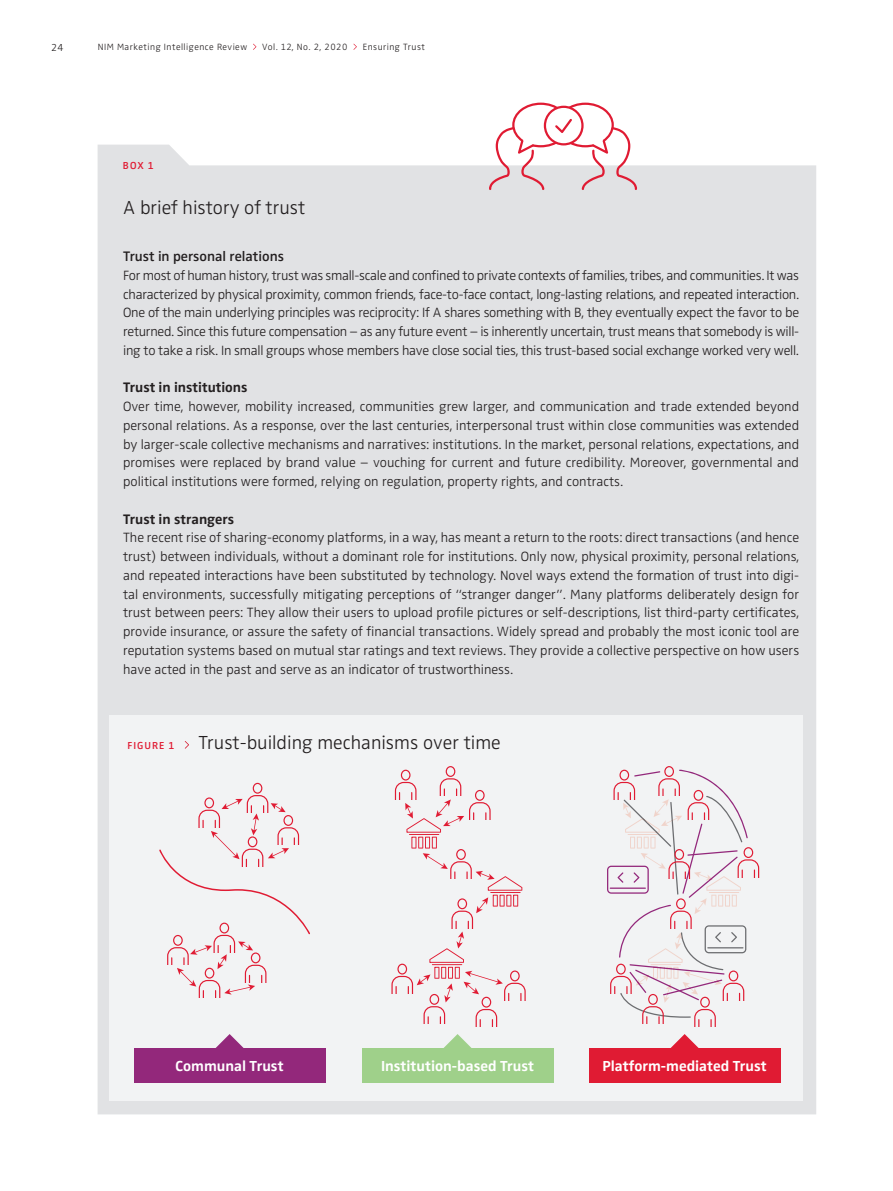
<style>
.page{position:relative;width:893px;height:1191px;background:#fff}
.page>*{position:absolute;margin:0;border:0;box-sizing:border-box;transform-origin:0 0}
.t1{font:300 19.5px "Zwo OT";color:#231f20}
.t2{font:700 15px "Zwo OT";color:#fff}
.t3{font:700 14.25px "Zwo OT";color:#231f20}
.t4{font:600 14.25px "Zwo OT";color:#231f20}
.t5{font:300 13.8px/18.8px "Zwo OT";color:#231f20;text-align:justify}
.t6{font:600 10.5px "Zwo OT";color:#e01b33}
.t7{font:300 10.5px "Zwo OT";color:#231f20}
.t8{font:300 9.3px "Zwo OT";letter-spacing:.05em;color:#231f20}
.s1{font-weight:600;font-size:10.5px;color:#e01b33}
</style>
<div class="page">
<div style="left:98px;top:145px;width:718px;height:969px;background:#e1e2e4"></div>
<div style="left:110px;top:715px;width:693px;height:386px;background:#f2f3f4"></div>
<svg style="left:253px;top:44px;width:3px;height:6px"></svg>
<svg style="left:353px;top:44px;width:4px;height:6px"></svg>
<svg style="left:185px;top:741px;width:4px;height:7px"></svg>
<svg style="left:215px;top:1034px;width:29px;height:14px"></svg>
<svg style="left:444px;top:1034px;width:28px;height:14px"></svg>
<svg style="left:670px;top:1034px;width:29px;height:14px"></svg>
<div style="left:134px;top:1048px;width:191px;height:34px;background:#93287b"></div>
<div style="left:589px;top:1048px;width:191px;height:34px;background:#e01b33"></div>
<div style="left:362px;top:1048px;width:191px;height:34px;background:#9fd08a"></div>
<svg style="left:489px;top:103px;width:148px;height:87px"></svg>
<svg style="left:159px;top:783px;width:151px;height:214px"></svg>
<svg style="left:391px;top:766px;width:135px;height:260px"></svg>
<svg style="left:607px;top:766px;width:152px;height:260px"></svg>
<p class="t7" style="left:51px;top:41px;width:14px">24</p>
<p class="t8" style="left:98px;top:41px;width:151px">NIM Marketing Intelligence Review</p>
<p class="t8" style="left:262px;top:41px;width:87px">Vol. 12, No. 2, 2020</p>
<p class="t8" style="left:363px;top:41px;width:64px">Ensuring Trust</p>
<p class="t6" style="left:123px;top:160px;width:32px">BOX 1</p>
<h1 class="t1" style="left:123px;top:196px;width:184px">A brief history of trust</h1>
<p class="t4" style="left:123px;top:248px;width:162px">Trust in personal relations</p>
<p class="t5" style="left:123px;top:266px;width:678px">For most of human history, trust was small-scale and confined to private contexts of families, tribes, and communities. It was characterized by physical proximity, common friends, face-to-face contact, long-lasting relations, and repeated interaction.<br>One of the main underlying principles was reciprocity: If A shares something with B, they eventually expect the favor to be returned. Since this future compensation – as any future event – is inherently uncertain, trust means that somebody is will&shy;ing to take a risk. In small groups whose members have close social ties, this trust-based social exchange worked very well.</p>
<p class="t3" style="left:123px;top:379px;width:126px">Trust in institutions</p>
<p class="t5" style="left:123px;top:397px;width:678px">Over time, however, mobility increased, communities grew larger, and communication and trade extended beyond personal relations. As a response, over the last centuries, interpersonal trust within close communities was extended by larger-scale collective mechanisms and narratives: institutions. In the market, personal relations, expectations, and promises were replaced by brand value – vouching for current and future credibility. Moreover, governmental and political institutions were formed, relying on regulation, property rights, and contracts.</p>
<p class="t3" style="left:123px;top:510px;width:113px">Trust in strangers</p>
<p class="t5" style="left:123px;top:529px;width:678px">The recent rise of sharing-economy platforms, in a way, has meant a return to the roots: direct transactions (and hence trust) between individuals, without a dominant role for institutions. Only now, physical proximity, personal relations, and repeated interactions have been substituted by technology. Novel ways extend the formation of trust into digi&shy;tal environments, successfully mitigating perceptions of “stranger danger”. Many platforms deliberately design for trust between peers: They allow their users to upload profile pictures or self-descriptions, list third-party certificates, provide insurance, or assure the safety of financial transactions. Widely spread and probably the most iconic tool are reputation systems based on mutual star ratings and text reviews. They provide a collective perspective on how users have acted in the past and serve as an indicator of trustworthiness.</p>
<h1 class="t1" style="left:128px;top:731px;width:375px"><span class="s1">FIGURE 1</span> Trust-building mechanisms over time</h1>
<p class="t2" style="left:176px;top:1057px;width:109px">Communal Trust</p>
<p class="t2" style="left:381px;top:1057px;width:155px">Institution-based Trust</p>
<p class="t2" style="left:602px;top:1057px;width:166px">Platform-mediated Trust</p>
</div>
